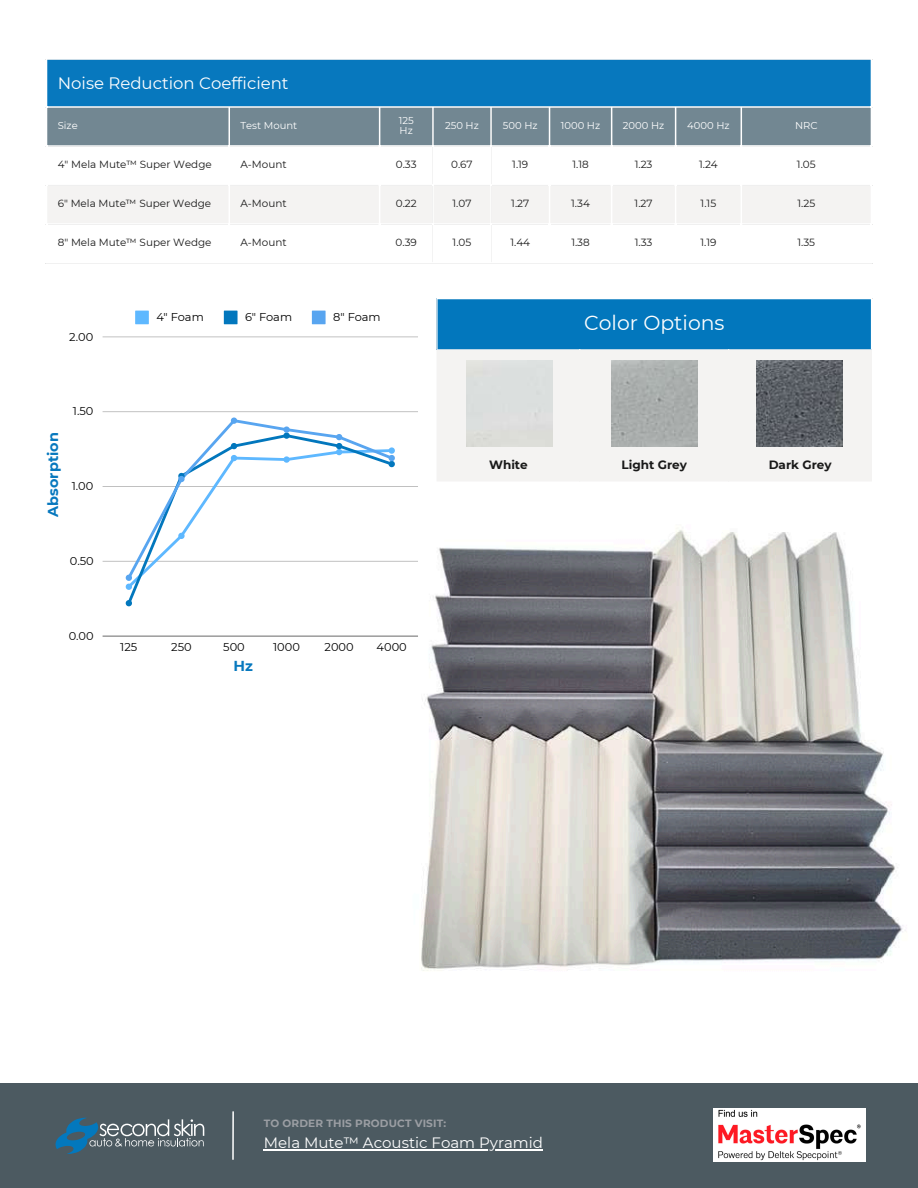
<style>
.page{position:relative;width:918px;height:1188px;background:#fff}
.page>*{position:absolute;margin:0;border:0;box-sizing:border-box;transform-origin:0 0}
.t1{font:20.4px "Montserrat";color:#fff}
.t2{font:16.6px "Montserrat";color:#fff}
.t3{font:15px "Montserrat";color:#fff}
.t4{font:700 14.4px "Montserrat";color:#0778be}
.t5{font:700 12px "Montserrat";color:#191919}
.t6{font:11.4px "Montserrat";color:#000}
.t7{font:10.4px "Montserrat";color:#191919}
.t8{font:700 10.4px "Montserrat";letter-spacing:.015em;color:#9b9ea3}
.t9{font:10px/10px "Montserrat";color:#fff}
</style>
<div class="page">
<div style="left:46px;top:59px;width:826px;height:48px;background:#0778be"></div>
<div style="left:47px;top:108px;width:823px;height:37px;background:#728792"></div>
<div style="left:48px;top:186px;width:822px;height:37px;background:#f4f3f2"></div>
<hr style="left:46px;top:60px;width:1px;height:202px;background:#fff">
<hr style="left:228px;top:108px;width:2px;height:154px;background:#fff">
<hr style="left:379px;top:108px;width:1px;height:154px;background:#fff">
<hr style="left:432px;top:108px;width:2px;height:154px;background:#fff">
<hr style="left:490px;top:108px;width:2px;height:154px;background:#fff">
<hr style="left:549px;top:108px;width:1px;height:154px;background:#fff">
<hr style="left:611px;top:108px;width:1px;height:154px;background:#fff">
<hr style="left:675px;top:108px;width:1px;height:154px;background:#fff">
<hr style="left:740px;top:108px;width:2px;height:154px;background:#fff">
<hr style="left:870px;top:60px;width:2px;height:202px;background:#fff">
<hr style="left:46px;top:58px;width:826px;height:2px;background:#fff">
<hr style="left:46px;top:106px;width:826px;height:2px;background:#fff">
<div style="left:0;top:1083px;width:918px;height:105px;background:#4c5a61"></div>
<svg style="left:55px;top:1118px;width:149px;height:36px"></svg>
<hr style="left:232px;top:1111px;width:2px;height:49px;background:#fff">
<div style="left:436px;top:298px;width:436px;height:52px;background:#0277bd"></div>
<div style="left:437px;top:349px;width:435px;height:133px;background:#f4f3f2"></div>
<hr style="left:436px;top:299px;width:1px;height:51px;background:#fff">
<hr style="left:871px;top:299px;width:1px;height:51px;background:#fff">
<hr style="left:436px;top:298px;width:436px;height:1px;background:#fff">
<img style="left:399px;top:530px;width:504px;height:441px">
<svg style="left:135px;top:311px;width:14px;height:13px"></svg>
<svg style="left:224px;top:311px;width:13px;height:13px"></svg>
<svg style="left:312px;top:311px;width:13px;height:13px"></svg>
<hr style="left:103px;top:636px;width:315px;height:1px;background:#000">
<hr style="left:103px;top:561px;width:315px;height:1px;background:#000">
<hr style="left:103px;top:486px;width:315px;height:1px;background:#000">
<hr style="left:103px;top:411px;width:315px;height:1px;background:#000">
<hr style="left:103px;top:337px;width:315px;height:1px;background:#000">
<svg style="left:125px;top:417px;width:270px;height:190px"></svg>
<div style="left:466px;top:360px;width:86px;height:86px;background:#dbdfde"></div>
<img style="left:611px;top:360px;width:86px;height:86px">
<img style="left:756px;top:360px;width:86px;height:86px">
<hr style="left:264px;top:1149px;width:279px;height:1px;background:#fff">
<img style="left:714px;top:1108px;width:151px;height:53px">
<h2 class="t2" style="left:58px;top:73px;width:232px">Noise Reduction Coefficient</h2>
<p class="t9" style="left:58px;top:121px;width:21px">Size</p>
<p class="t9" style="left:240px;top:121px;width:58px">Test Mount</p>
<p class="t9" style="left:399px;top:116px;width:16px">125<br>Hz</p>
<p class="t9" style="left:445px;top:121px;width:35px">250 Hz</p>
<p class="t9" style="left:503px;top:121px;width:36px">500 Hz</p>
<p class="t9" style="left:561px;top:121px;width:41px">1000 Hz</p>
<p class="t9" style="left:623px;top:121px;width:43px">2000 Hz</p>
<p class="t9" style="left:687px;top:121px;width:44px">4000 Hz</p>
<p class="t9" style="left:795px;top:121px;width:24px">NRC</p>
<p class="t7" style="left:58px;top:158px;width:155px">4" Mela Mute™ Super Wedge</p>
<p class="t7" style="left:240px;top:158px;width:48px">A-Mount</p>
<p class="t7" style="left:396px;top:158px;width:22px">0.33</p>
<p class="t7" style="left:451px;top:158px;width:23px">0.67</p>
<p class="t7" style="left:512px;top:158px;width:18px">1.19</p>
<p class="t7" style="left:572px;top:158px;width:18px">1.18</p>
<p class="t7" style="left:635px;top:158px;width:19px">1.23</p>
<p class="t7" style="left:699px;top:158px;width:20px">1.24</p>
<p class="t7" style="left:797px;top:158px;width:20px">1.05</p>
<p class="t7" style="left:58px;top:197px;width:155px">6" Mela Mute™ Super Wedge</p>
<p class="t7" style="left:240px;top:197px;width:48px">A-Mount</p>
<p class="t7" style="left:396px;top:197px;width:22px">0.22</p>
<p class="t7" style="left:452px;top:197px;width:20px">1.07</p>
<p class="t7" style="left:511px;top:197px;width:19px">1.27</p>
<p class="t7" style="left:571px;top:197px;width:20px">1.34</p>
<p class="t7" style="left:634px;top:197px;width:19px">1.27</p>
<p class="t7" style="left:700px;top:197px;width:17px">1.15</p>
<p class="t7" style="left:797px;top:197px;width:19px">1.25</p>
<p class="t7" style="left:58px;top:236px;width:155px">8" Mela Mute™ Super Wedge</p>
<p class="t7" style="left:240px;top:236px;width:48px">A-Mount</p>
<p class="t7" style="left:396px;top:236px;width:23px">0.39</p>
<p class="t7" style="left:453px;top:236px;width:20px">1.05</p>
<p class="t7" style="left:510px;top:236px;width:21px">1.44</p>
<p class="t7" style="left:571px;top:236px;width:20px">1.38</p>
<p class="t7" style="left:635px;top:236px;width:19px">1.33</p>
<p class="t7" style="left:700px;top:236px;width:18px">1.19</p>
<p class="t7" style="left:797px;top:236px;width:19px">1.35</p>
<p class="t6" style="left:69px;top:330px;width:25px">2.00</p>
<h3 class="t4" style="left:44px;top:517px;width:86px;rotate:-90deg">Absorption</h3>
<p class="t6" style="left:73px;top:404px;width:22px">1.50</p>
<p class="t6" style="left:72px;top:479px;width:23px">1.00</p>
<p class="t6" style="left:70px;top:554px;width:25px">0.50</p>
<p class="t6" style="left:69px;top:629px;width:26px">0.00</p>
<p class="t6" style="left:156px;top:310px;width:49px">4" Foam</p>
<p class="t6" style="left:245px;top:310px;width:49px">6" Foam</p>
<p class="t6" style="left:333px;top:310px;width:49px">8" Foam</p>
<p class="t6" style="left:120px;top:640px;width:19px">125</p>
<p class="t6" style="left:171px;top:640px;width:22px">250</p>
<p class="t6" style="left:223px;top:640px;width:23px">500</p>
<p class="t6" style="left:273px;top:640px;width:28px">1000</p>
<p class="t6" style="left:325px;top:640px;width:31px">2000</p>
<p class="t6" style="left:377px;top:640px;width:32px">4000</p>
<h3 class="t4" style="left:234px;top:657px;width:21px">Hz</h3>
<h1 class="t1" style="left:584px;top:311px;width:142px">Color Options</h1>
<p class="t5" style="left:489px;top:457px;width:40px">White</p>
<p class="t5" style="left:621px;top:457px;width:67px">Light Grey</p>
<p class="t5" style="left:769px;top:457px;width:64px">Dark Grey</p>
<p class="t8" style="left:264px;top:1117px;width:184px">TO ORDER THIS PRODUCT VISIT:</p>
<h3 class="t3" style="left:264px;top:1133px;width:281px">Mela Mute™ Acoustic Foam Pyramid</h3>
</div>
